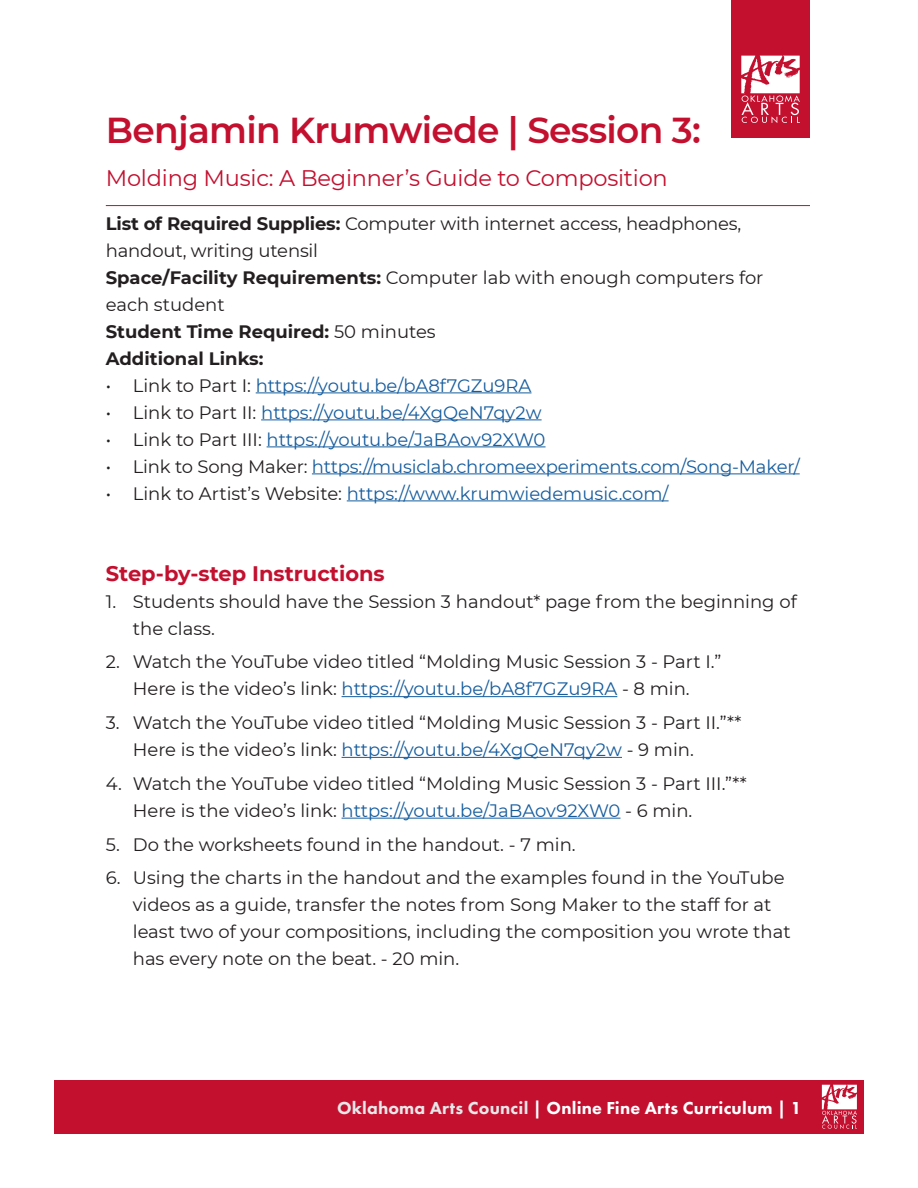
<style>
.page{position:relative;width:918px;height:1188px;background:#fff}
.page>*{position:absolute;margin:0;border:0;box-sizing:border-box;transform-origin:0 0}
.activities{font:600 36px "Montserrat";letter-spacing:-.02em;color:#c3102f}
.activities-2{font:22.5px "Montserrat";letter-spacing:-.01em;color:#c3102f}
.activities-3{font:700 21px "Montserrat";color:#c3102f}
.activities-4{font:18px/27px "Montserrat";color:#231f20}
.t1{font:18px "Montserrat";color:#175d9e}
.t2{font:800 18px "Futura PT";letter-spacing:.01em;color:#fff}
.activities-5{font:700 18px "Montserrat";color:#231f20}
.s1{font-weight:700}
.s2{font-weight:400}
.s3{color:#231f20}
.s4{color:#175d9e}
.s5{color:#e6e7e9}
</style>
<div class="page">
<div style="left:54px;top:1080px;width:810px;height:54px;background:#c3102f"></div>
<svg style="left:822px;top:1085px;width:35px;height:44px"></svg>
<hr style="left:256px;top:392px;width:276px;height:1px;background:#175d9e">
<hr style="left:261px;top:419px;width:281px;height:1px;background:#175d9e">
<hr style="left:267px;top:446px;width:279px;height:1px;background:#175d9e">
<hr style="left:312px;top:473px;width:488px;height:1px;background:#175d9e">
<hr style="left:347px;top:500px;width:322px;height:1px;background:#175d9e">
<hr style="left:342px;top:696px;width:275px;height:1px;background:#175d9e">
<hr style="left:342px;top:757px;width:280px;height:1px;background:#175d9e">
<hr style="left:342px;top:818px;width:279px;height:1px;background:#175d9e">
<hr style="left:106px;top:205px;width:704px;height:1px;background:#c3102f">
<div style="left:731px;top:0;width:79px;height:138px;background:#c3102f"></div>
<svg style="left:741px;top:56px;width:59px;height:67px"></svg>
<p class="activities" style="left:106px;top:105px;width:597px">Benjamin Krumwiede | Session 3:</p>
<p class="activities-2" style="left:106px;top:163px;width:563px">Molding Music: A Beginner’s Guide to Composition</p>
<p class="activities-4" style="left:106px;top:209px;width:637px"><span class="s1">List of Required Supplies:</span> Computer with internet access, headphones, handout, writing utensil</p>
<p class="activities-4" style="left:106px;top:263px;width:659px"><span class="s1">Space/Facility Requirements:</span> Computer lab with enough computers for each student</p>
<p class="activities-5" style="left:106px;top:318px;width:331px">Student Time Required: <span class="s2">50 minutes</span></p>
<p class="activities-5" style="left:106px;top:345px;width:159px">Additional Links:</p>
<p class="t1" style="left:106px;top:373px;width:427px"><span class="s3">• Link to Part I:</span> https://youtu.be/bA8f7GZu9RA</p>
<p class="t1" style="left:106px;top:400px;width:437px"><span class="s3">• Link to Part II:</span> https://youtu.be/4XgQeN7qy2w</p>
<p class="t1" style="left:106px;top:427px;width:441px"><span class="s3">• Link to Part III:</span> https://youtu.be/JaBAov92XW0</p>
<p class="t1" style="left:106px;top:454px;width:695px"><span class="s3">• Link to Song Maker:</span> https://musiclab.chromeexperiments.com/Song-Maker/</p>
<p class="t1" style="left:106px;top:481px;width:564px"><span class="s3">• Link to Artist’s Website:</span> https://www.krumwiedemusic.com/</p>
<p class="activities-3" style="left:106px;top:558px;width:280px">Step-by-step Instructions</p>
<p class="activities-4" style="left:133px;top:587px;width:665px;text-indent:-27px">1. Students should have the Session 3 handout* page from the beginning of the class.</p>
<p class="activities-4" style="left:106px;top:648px;width:617px;text-align:center">2. Watch the YouTube video titled “Molding Music Session 3 - Part I.”<br>Here is the video’s link: <span class="s4">https://youtu.be/bA8f7GZu9RA</span> - 8 min.</p>
<p class="activities-4" style="left:133px;top:709px;width:610px;text-indent:-27px">3. Watch the YouTube video titled “Molding Music Session 3 - Part II.”**<br>Here is the video’s link: <span class="s4">https://youtu.be/4XgQeN7qy2w</span> - 9 min.</p>
<p class="activities-4" style="left:133px;top:769px;width:616px;text-indent:-27px">4. Watch the YouTube video titled “Molding Music Session 3 - Part III.”**<br>Here is the video’s link: <span class="s4">https://youtu.be/JaBAov92XW0</span> - 6 min.</p>
<p class="activities-4" style="left:106px;top:830px;width:471px">5. Do the worksheets found in the handout. - 7 min.</p>
<p class="activities-4" style="left:133px;top:864px;width:659px;text-indent:-27px">6. Using the charts in the handout and the examples found in the YouTube videos as a guide, transfer the notes from Song Maker to the staff for at least two of your compositions, including the composition you wrote that has every note on the beat. - 20 min.</p>
<p class="t2" style="left:337px;top:1097px;width:466px"><span class="s5">Oklahoma Arts Council</span> | Online Fine Arts Curriculum | 1</p>
</div>
